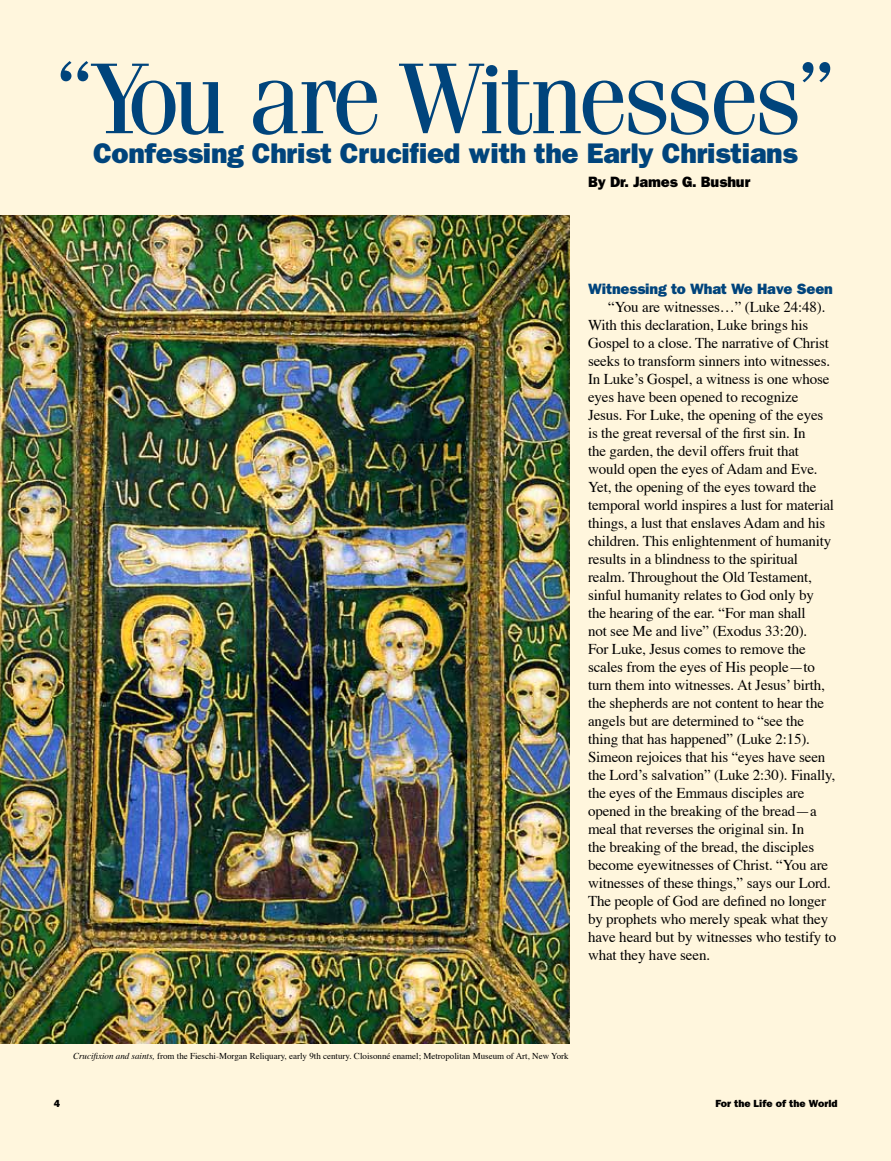
<style>
.page{position:relative;width:891px;height:1161px;background:#fff6dd}
.page>*{position:absolute;margin:0;border:0;box-sizing:border-box;transform-origin:0 0}
.t1{font:100.5px "Fenice";letter-spacing:-.05em;color:#00447c}
.t2{font:800 28.5px "Franklin Gothic";letter-spacing:-.01em;color:#00447c}
.t3{font:15px/18px "Times";letter-spacing:-.01em;color:#000}
.t4{font:800 15px "Franklin Gothic";letter-spacing:-.01em;color:#00447c}
.t5{font:800 15px "Franklin Gothic";letter-spacing:-.01em;color:#000}
.t6{font:800 10.5px "Tee Franklin";color:#000}
.t7{font:9px "Times";color:#000}
.s1{font-style:italic}
</style>
<div class="page">
<img style="left:0;top:216px;width:570px;height:827px">
<h1 class="t1" style="left:54px;top:39px;width:784px">“You are Witnesses”</h1>
<h2 class="t2" style="left:93px;top:137px;width:706px">Confessing Christ Crucified with the Early Christians</h2>
<p class="t5" style="left:588px;top:173px;width:164px">By Dr. James G. Bushur</p>
<p class="t4" style="left:588px;top:280px;width:246px">Witnessing to What We Have Seen</p>
<p class="t3" style="left:588px;top:296px;width:250px;text-indent:20px">“You are witnesses…” (Luke 24:48).<br>With this declaration, Luke brings his Gospel to a close. The narrative of Christ seeks to transform sinners into witnesses.<br>In Luke’s Gospel, a witness is one whose eyes have been opened to recognize Jesus. For Luke, the opening of the eyes is the great reversal of the first sin. In<br>the garden, the devil offers fruit that would open the eyes of Adam and Eve.<br>Yet, the opening of the eyes toward the temporal world inspires a lust for material things, a lust that enslaves Adam and his children. This enlightenment of humanity results in a blindness to the spiritual realm. Throughout the Old Testament, sinful humanity relates to God only by<br>the hearing of the ear. “For man shall<br>not see Me and live” (Exodus 33:20).<br>For Luke, Jesus comes to remove the scales from the eyes of His people—to turn them into witnesses. At Jesus’ birth, the shepherds are not content to hear the angels but are determined to “see the thing that has happened” (Luke 2:15).<br>Simeon rejoices that his “eyes have seen the Lord’s salvation” (Luke 2:30). Finally, the eyes of the Emmaus disciples are opened in the breaking of the bread—a meal that reverses the original sin. In<br>the breaking of the bread, the disciples become eyewitnesses of Christ. “You are witnesses of these things,” says our Lord.<br>The people of God are defined no longer by prophets who merely speak what they have heard but by witnesses who testify to what they have seen.</p>
<p class="t7" style="left:73px;top:1047px;width:497px"><span class="s1">Crucifixion and saints,</span> from the Fieschi-Morgan Reliquary, early 9th century. Cloisonné enamel; Metropolitan Museum of Art, New York</p>
<p class="t6" style="left:53px;top:1097px;width:8px">4</p>
<p class="t6" style="left:715px;top:1097px;width:124px">For the Life of the World</p>
</div>
